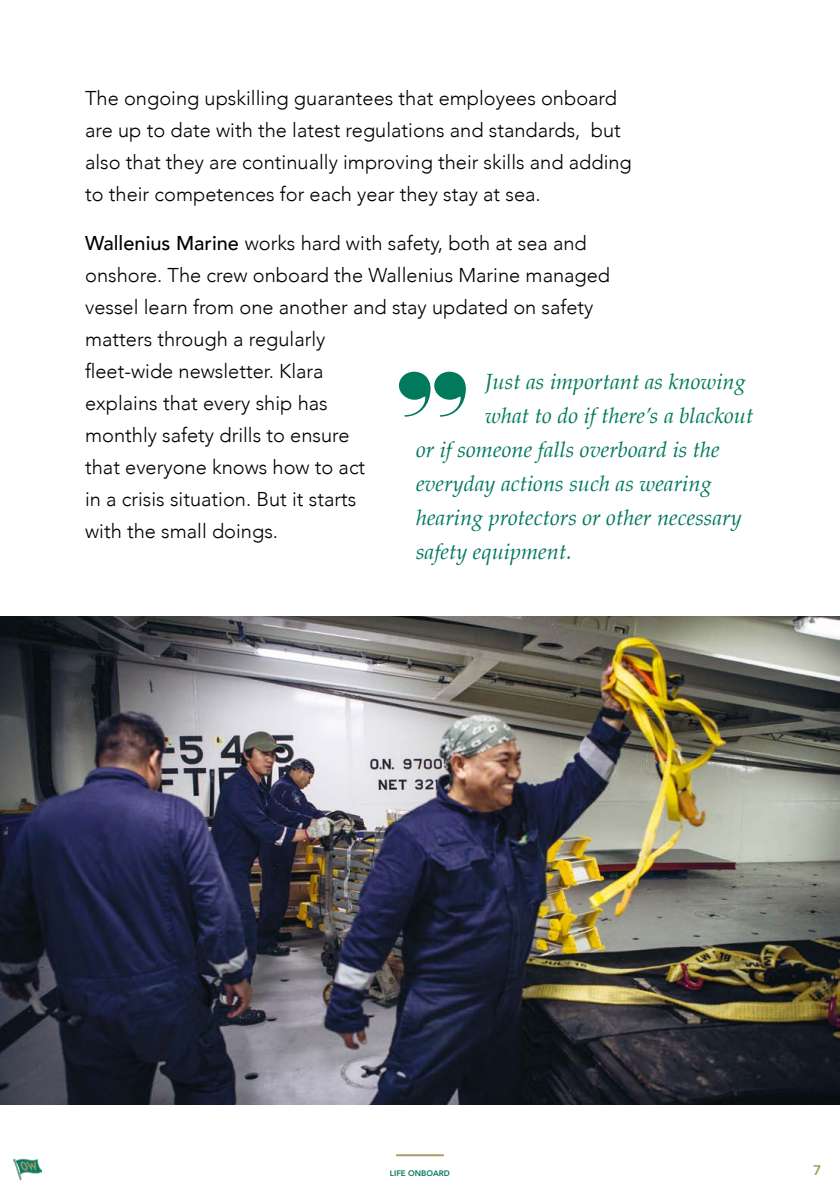
<style>
.page{position:relative;width:840px;height:1191px;background:#fff}
.page>*{position:absolute;margin:0;border:0;box-sizing:border-box;transform-origin:0 0}
.t1{font:italic 22px "Palatino";color:#00795d}
.t2{font:300 20px/32px "Avenir";color:#000}
.t3{font:800 14px "Avenir";color:#ae9a64}
.t4{font:800 8px "Avenir";color:#00795d}
.s1{font-weight:500;color:#000003}
</style>
<div class="page">
<hr style="left:396px;top:1154px;width:47px;height:2px;background:#ae9a64">
<img style="left:14px;top:1158px;width:28px;height:23px">
<img style="left:0;top:616px;width:839px;height:488px">
<svg style="left:399px;top:372px;width:66px;height:44px"></svg>
<p class="t2" style="left:85px;top:82px;width:548px">The ongoing upskilling guarantees that employees onboard are up to date with the latest regulations and standards, but also that they are continually improving their skills and adding to their competences for each year they stay at sea.</p>
<p class="t2" style="left:85px;top:227px;width:526px"><span class="s1">Wallenius Marine</span> works hard with safety, both at sea and onshore. The crew onboard the Wallenius Marine managed vessel learn from one another and stay updated on safety matters through a regularly<br>fleet-wide newsletter. Klara<br>explains that every ship has<br>monthly safety drills to ensure<br>that everyone knows how to act<br>in a crisis situation. But it starts<br>with the small doings.</p>
<p class="t1" style="left:485px;top:363px;width:262px">Just as important as knowing</p>
<p class="t1" style="left:485px;top:397px;width:270px">what to do if there’s a blackout</p>
<p class="t1" style="left:416px;top:431px;width:305px">or if someone falls overboard is the</p>
<p class="t1" style="left:416px;top:465px;width:297px">everyday actions such as wearing</p>
<p class="t1" style="left:416px;top:499px;width:327px">hearing protectors or other necessary</p>
<p class="t1" style="left:416px;top:533px;width:157px">safety equipment.</p>
<p class="t4" style="left:390px;top:1167px;width:61px">LIFE ONBOARD</p>
<p class="t3" style="left:812px;top:1159px;width:10px">7</p>
</div>
